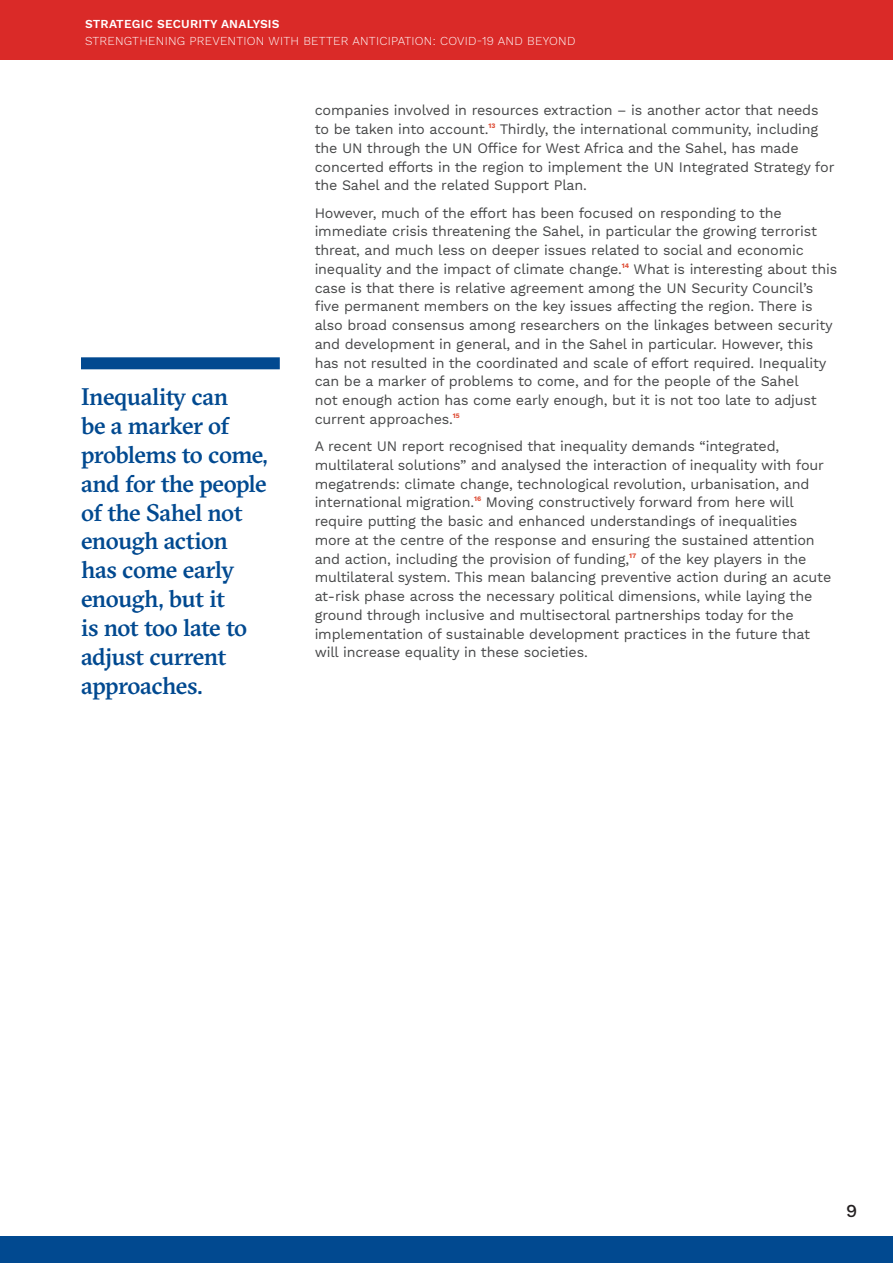
<style>
.page{position:relative;width:893px;height:1263px;background:#fff}
.page>*{position:absolute;margin:0;border:0;box-sizing:border-box;transform-origin:0 0}
.t1{font:500 24px/28.8px "GT Sectra";letter-spacing:-.02em;color:#014990}
.t2{font:500 18px "Work Sans";color:#231f20}
.t3{font:14.25px/18.8px "Work Sans";letter-spacing:-.01em;color:#454647}
.t4{font:300 12px "Work Sans";letter-spacing:.02em;color:#fff}
.t5{font:600 12px "Work Sans";letter-spacing:.02em;color:#fff}
</style>
<div class="page">
<div style="left:0;top:0;width:893px;height:60px;background:#da2a28"></div>
<div style="left:0;top:1236px;width:893px;height:27px;background:#014990"></div>
<div style="left:81px;top:357px;width:199px;height:12px;background:#014990"></div>
<p class="t5" style="left:85px;top:17px;width:196px">STRATEGIC SECURITY ANALYSIS</p>
<p class="t4" style="left:85px;top:34px;width:492px">STRENGTHENING PREVENTION WITH BETTER ANTICIPATION: COVID-19 AND BEYOND</p>
<h1 class="t1" style="left:81px;top:383px;width:188px">Inequality can<br>be a marker of problems to come, and for the people of the Sahel not enough action has come early enough, but it<br>is not too late to adjust current approaches.</h1>
<p class="t3" style="left:315px;top:102px;width:521px">companies involved in resources extraction – is another actor that needs to be taken into account.<sup>13</sup> Thirdly, the international community, including the UN through the UN Office for West Africa and the Sahel, has made concerted efforts in the region to implement the UN Integrated Strategy for the Sahel and the related Support Plan.</p>
<p class="t3" style="left:315px;top:204px;width:524px">However, much of the effort has been focused on responding to the immediate crisis threatening the Sahel, in particular the growing terrorist threat, and much less on deeper issues related to social and economic inequality and the impact of climate change.<sup>14</sup> What is interesting about this case is that there is relative agreement among the UN Security Council’s five permanent members on the key issues affecting the region. There is also broad consensus among researchers on the linkages between security and development in general, and in the Sahel in particular. However, this has not resulted in the coordinated and scale of effort required. Inequality can be a marker of problems to come, and for the people of the Sahel<br>not enough action has come early enough, but it is not too late to adjust current approaches.<sup>15</sup></p>
<p class="t3" style="left:315px;top:437px;width:518px">A recent UN report recognised that inequality demands “integrated, multilateral solutions” and analysed the interaction of inequality with four megatrends: climate change, technological revolution, urbanisation, and international migration.<sup>16</sup> Moving constructively forward from here will require putting the basic and enhanced understandings of inequalities more at the centre of the response and ensuring the sustained attention and action, including the provision of funding,<sup>17</sup> of the key players in the multilateral system. This mean balancing preventive action during an acute at-risk phase across the necessary political dimensions, while laying the ground through inclusive and multisectoral partnerships today for the implementation of sustainable development practices in the future that will increase equality in these societies.</p>
<p class="t2" style="left:846px;top:1201px;width:13px">9</p>
</div>
